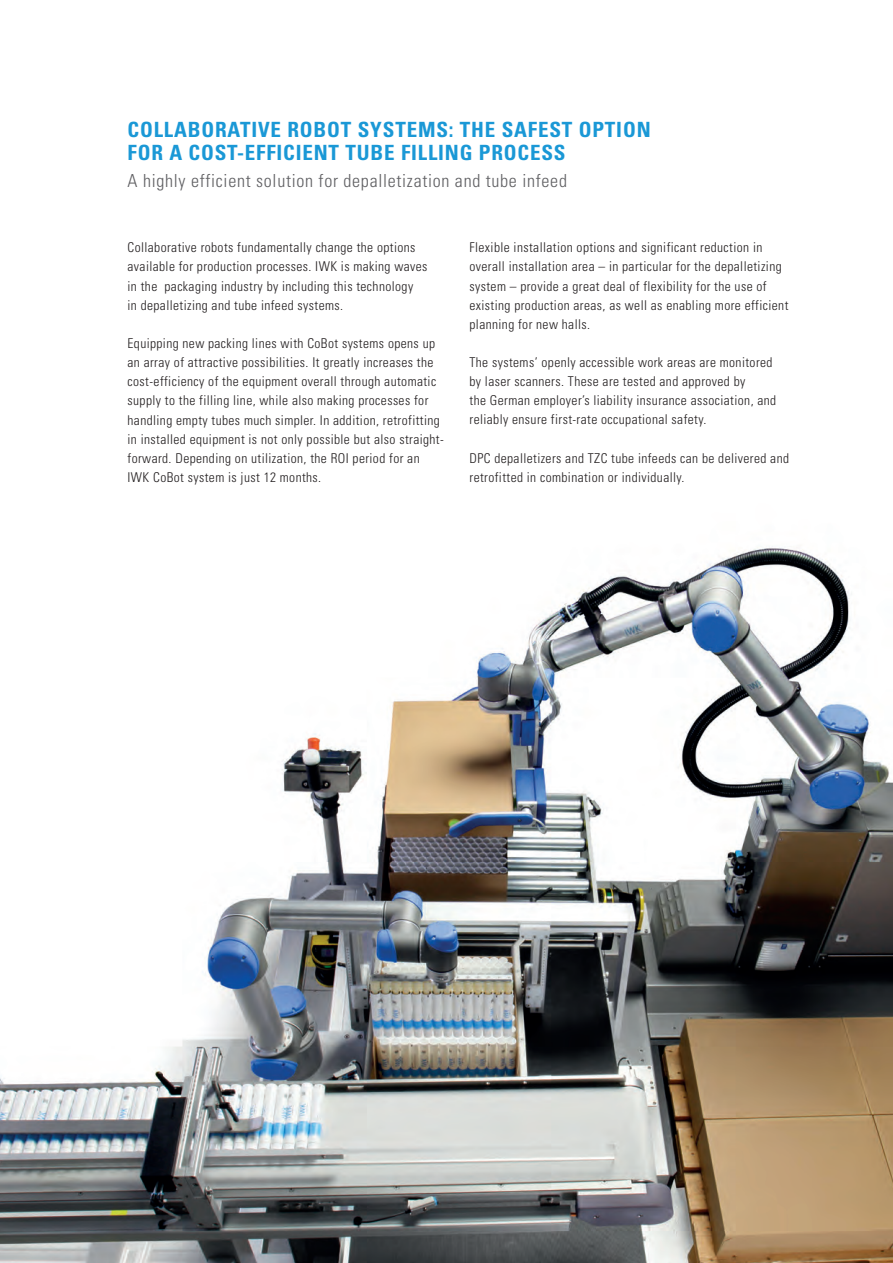
<style>
.page{position:relative;width:893px;height:1263px;background:#fff}
.page>*{position:absolute;margin:0;border:0;box-sizing:border-box;transform-origin:0 0}
.Head{font:700 condensed 21px/22.5px "Univers LT Std";letter-spacing:.04em;color:#1a98d6}
.SubHead{font:300 condensed 18px "Univers LT Std";letter-spacing:.04em;color:#5f5f62}
.Bulletpoints{font:300 condensed 13.5px/19.2px "Univers LT Std";letter-spacing:.03em;color:#231f20}
</style>
<div class="page">
<img style="left:0;top:547px;width:893px;height:716px">
<p class="Head" style="left:128px;top:118px;width:525px">COLLABORATIVE ROBOT SYSTEMS: THE SAFEST OPTION<br>FOR A COST-EFFICIENT TUBE FILLING PROCESS</p>
<p class="SubHead" style="left:128px;top:170px;width:441px">A highly efficient solution for depalletization and tube infeed</p>
<p class="Bulletpoints" style="left:128px;top:238px;width:301px">Collaborative robots fundamentally change the options available for production processes. IWK is making waves in the packaging industry by including this technology<br>in depalletizing and tube infeed systems.</p>
<p class="Bulletpoints" style="left:128px;top:334px;width:318px">Equipping new packing lines with CoBot systems opens up an array of attractive possibilities. It greatly increases the cost-efficiency of the equipment overall through automatic supply to the filling line, while also making processes for handling empty tubes much simpler. In addition, retrofitting in installed equipment is not only possible but also straight&shy;forward. Depending on utilization, the ROI period for an IWK CoBot system is just 12 months.</p>
<p class="Bulletpoints" style="left:469px;top:238px;width:320px">Flexible installation options and significant reduction in overall installation area – in particular for the depalletizing system – provide a great deal of flexibility for the use of existing production areas, as well as enabling more efficient planning for new halls.</p>
<p class="Bulletpoints" style="left:469px;top:353px;width:308px">The systems’ openly accessible work areas are monitored by laser scanners. These are tested and approved by<br>the German employer’s liability insurance association, and reliably ensure first-rate occupational safety.</p>
<p class="Bulletpoints" style="left:469px;top:448px;width:321px">DPC depalletizers and TZC tube infeeds can be delivered and retrofitted in combination or individually.</p>
</div>
